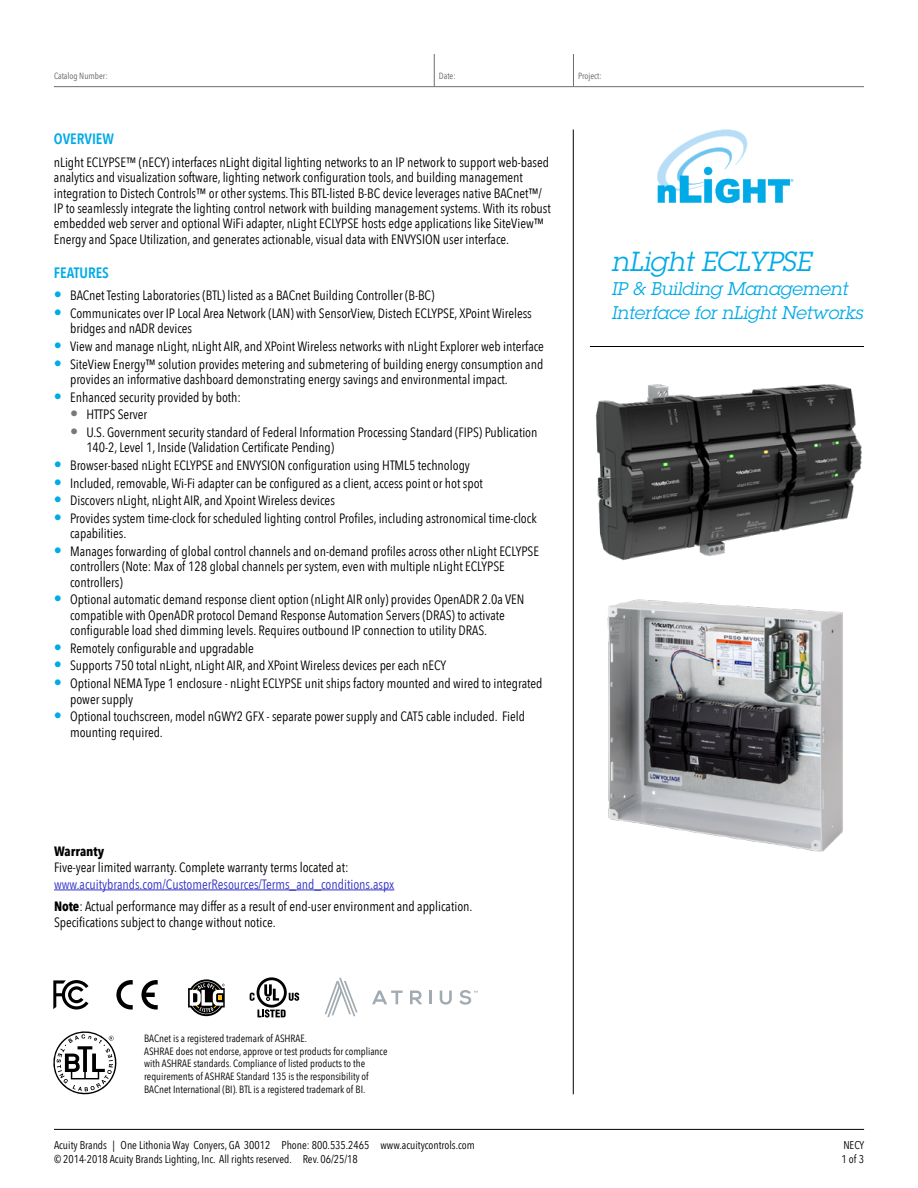
<style>
.page{position:relative;width:918px;height:1188px;background:#fff}
.page>*{position:absolute;margin:0;border:0;box-sizing:border-box;transform-origin:0 0}
.t1{font:italic 27px "Lubalin Graph Std";letter-spacing:-.005em;color:#00aae7}
.t2{font:italic 18px/24px "Lubalin Graph Std";letter-spacing:-.005em;color:#00aae7}
.t3{font:600 15px "Avenir Next Condensed";color:#00aae7}
.t4{font:13.5px/15.5px "Avenir Next Condensed";color:#000}
.t5{font:700 13.5px "Avenir Next Condensed";color:#000}
.t6{font:11.25px/14.2px "Avenir Next Condensed";color:#000}
.t7{font:10.5px/12.8px "Avenir Next Condensed";color:#000}
.t8{font:9px "Avenir Next Condensed";color:#636466}
.s1{font-size:16.2px;color:#00aae7}
.s2{font-size:16.2px;color:#77787b}
.s3{color:#3232c8}
.s4{font-weight:700}
</style>
<div class="page">
<hr style="left:54px;top:1129px;width:810px;height:1px;background:#000">
<hr style="left:573px;top:129px;width:1px;height:965px;background:#000">
<hr style="left:54px;top:86px;width:810px;height:1px;background:#6d6e71">
<hr style="left:434px;top:54px;width:1px;height:32px;background:#6d6e71">
<hr style="left:573px;top:54px;width:1px;height:32px;background:#6d6e71">
<hr style="left:590px;top:346px;width:274px;height:1px;background:#000">
<hr style="left:54px;top:890px;width:340px;height:1px;background:#3232c8">
<img style="left:595px;top:384px;width:267px;height:177px">
<svg style="left:53px;top:980px;width:36px;height:30px"></svg>
<svg style="left:141px;top:980px;width:17px;height:30px"></svg>
<svg style="left:116px;top:980px;width:17px;height:30px"></svg>
<svg style="left:53px;top:1031px;width:63px;height:63px"></svg>
<svg style="left:188px;top:979px;width:37px;height:37px"></svg>
<svg style="left:250px;top:977px;width:49px;height:41px"></svg>
<img style="left:607px;top:599px;width:236px;height:253px">
<svg style="left:325px;top:978px;width:33px;height:39px"></svg>
<svg style="left:372px;top:991px;width:31px;height:13px"></svg>
<svg style="left:410px;top:991px;width:12px;height:13px"></svg>
<svg style="left:429px;top:991px;width:3px;height:13px"></svg>
<svg style="left:440px;top:991px;width:12px;height:14px"></svg>
<svg style="left:459px;top:990px;width:19px;height:15px"></svg>
<svg style="left:657px;top:129px;width:136px;height:74px"></svg>
<p class="t8" style="left:54px;top:68px;width:55px">Catalog Number:</p>
<p class="t8" style="left:439px;top:68px;width:18px">Date:</p>
<p class="t8" style="left:578px;top:68px;width:25px">Project:</p>
<p class="t3" style="left:54px;top:126px;width:62px">OVERVIEW</p>
<p class="t4" style="left:54px;top:154px;width:498px">nLight ECLYPSE™ (nECY) interfaces nLight digital lighting networks to an IP network to support web-based analytics and visualization software, lighting network configuration tools, and building management integration to Distech Controls™ or other systems. This BTL-listed B-BC device leverages native BACnet™/ IP to seamlessly integrate the lighting control network with building management systems. With its robust embedded web server and optional WiFi adapter, nLight ECLYPSE hosts edge applications like SiteView™ Energy and Space Utilization, and generates actionable, visual data with ENVYSION user interface.</p>
<p class="t3" style="left:54px;top:260px;width:57px">FEATURES</p>
<p class="t4" style="left:54px;top:287px;width:382px"><span class="s1">•</span> BACnet Testing Laboratories (BTL) listed as a BACnet Building Controller (B-BC)</p>
<p class="t4" style="left:70px;top:305px;width:463px;text-indent:-16px"><span class="s1">•</span> Communicates over IP Local Area Network (LAN) with SensorView, Distech ECLYPSE, XPoint Wireless bridges and nADR devices</p>
<p class="t4" style="left:54px;top:338px;width:492px"><span class="s1">•</span> View and manage nLight, nLight AIR, and XPoint Wireless networks with nLight Explorer web interface</p>
<p class="t4" style="left:70px;top:356px;width:475px;text-indent:-16px"><span class="s1">•</span> SiteView Energy™ solution provides metering and submetering of building energy consumption and provides an informative dashboard demonstrating energy savings and environmental impact.</p>
<p class="t4" style="left:54px;top:389px;width:189px"><span class="s1">•</span> Enhanced security provided by both:</p>
<p class="t4" style="left:70px;top:406px;width:79px"><span class="s2">•</span> HTTPS Server</p>
<p class="t4" style="left:86px;top:424px;width:453px;text-indent:-16px"><span class="s2">•</span> U.S. Government security standard of Federal Information Processing Standard (FIPS) Publication<br>140-2, Level 1, Inside (Validation Certificate Pending)</p>
<p class="t4" style="left:54px;top:457px;width:418px"><span class="s1">•</span> Browser-based nLight ECLYPSE and ENVYSION configuration using HTML5 technology</p>
<p class="t4" style="left:54px;top:474px;width:431px"><span class="s1">•</span> Included, removable, Wi-Fi adapter can be configured as a client, access point or hot spot</p>
<p class="t4" style="left:54px;top:492px;width:282px"><span class="s1">•</span> Discovers nLight, nLight AIR, and Xpoint Wireless devices</p>
<p class="t4" style="left:70px;top:510px;width:468px;text-indent:-16px"><span class="s1">•</span> Provides system time-clock for scheduled lighting control Profiles, including astronomical time-clock capabilities.</p>
<p class="t4" style="left:70px;top:543px;width:470px;text-indent:-16px"><span class="s1">•</span> Manages forwarding of global control channels and on-demand profiles across other nLight ECLYPSE controllers (Note: Max of 128 global channels per system, even with multiple nLight ECLYPSE controllers)</p>
<p class="t4" style="left:70px;top:591px;width:456px;text-indent:-16px"><span class="s1">•</span> Optional automatic demand response client option (nLight AIR only) provides OpenADR 2.0a VEN compatible with OpenADR protocol Demand Response Automation Servers (DRAS) to activate configurable load shed dimming levels. Requires outbound IP connection to utility DRAS.</p>
<p class="t4" style="left:54px;top:640px;width:201px"><span class="s1">•</span> Remotely configurable and upgradable</p>
<p class="t4" style="left:54px;top:657px;width:394px"><span class="s1">•</span> Supports 750 total nLight, nLight AIR, and XPoint Wireless devices per each nECY</p>
<p class="t4" style="left:70px;top:675px;width:474px;text-indent:-16px"><span class="s1">•</span> Optional NEMA Type 1 enclosure - nLight ECLYPSE unit ships factory mounted and wired to integrated power supply</p>
<p class="t4" style="left:70px;top:708px;width:456px;text-indent:-16px"><span class="s1">•</span> Optional touchscreen, model nGWY2 GFX - separate power supply and CAT5 cable included. Field mounting required.</p>
<h1 class="t1" style="left:612px;top:245px;width:201px">nLight ECLYPSE</h1>
<h2 class="t2" style="left:612px;top:277px;width:253px">IP &amp; Building Management<br>Interface for nLight Networks</h2>
<p class="t5" style="left:54px;top:843px;width:52px">Warranty</p>
<p class="t4" style="left:54px;top:859px;width:296px">Five-year limited warranty. Complete warranty terms located at:</p>
<p class="t4" style="left:54px;top:873px;width:420px;line-height:21.9px"><span class="s3">www.acuitybrands.com/CustomerResources/Terms_and_conditions.aspx<br></span><span class="s4">Note</span>: Actual performance may differ as a result of end-user environment and application.</p>
<p class="t4" style="left:54px;top:914px;width:223px">Specifications subject to change without notice.</p>
<p class="t7" style="left:144px;top:1031px;width:245px">BACnet is a registered trademark of ASHRAE.<br>ASHRAE does not endorse, approve or test products for compliance with ASHRAE standards. Compliance of listed products to the requirements of ASHRAE Standard 135 is the responsibility of BACnet International (BI). BTL is a registered trademark of BI.</p>
<p class="t6" style="left:54px;top:1137px;width:422px">Acuity Brands | One Lithonia Way Conyers, GA 30012 Phone: 800.535.2465 www.acuitycontrols.com © 2014-2018 Acuity Brands Lighting, Inc. All rights reserved. Rev. 06/25/18</p>
<p class="t6" style="left:842px;top:1137px;width:24px">NECY<br>1 of 3</p>
</div>
